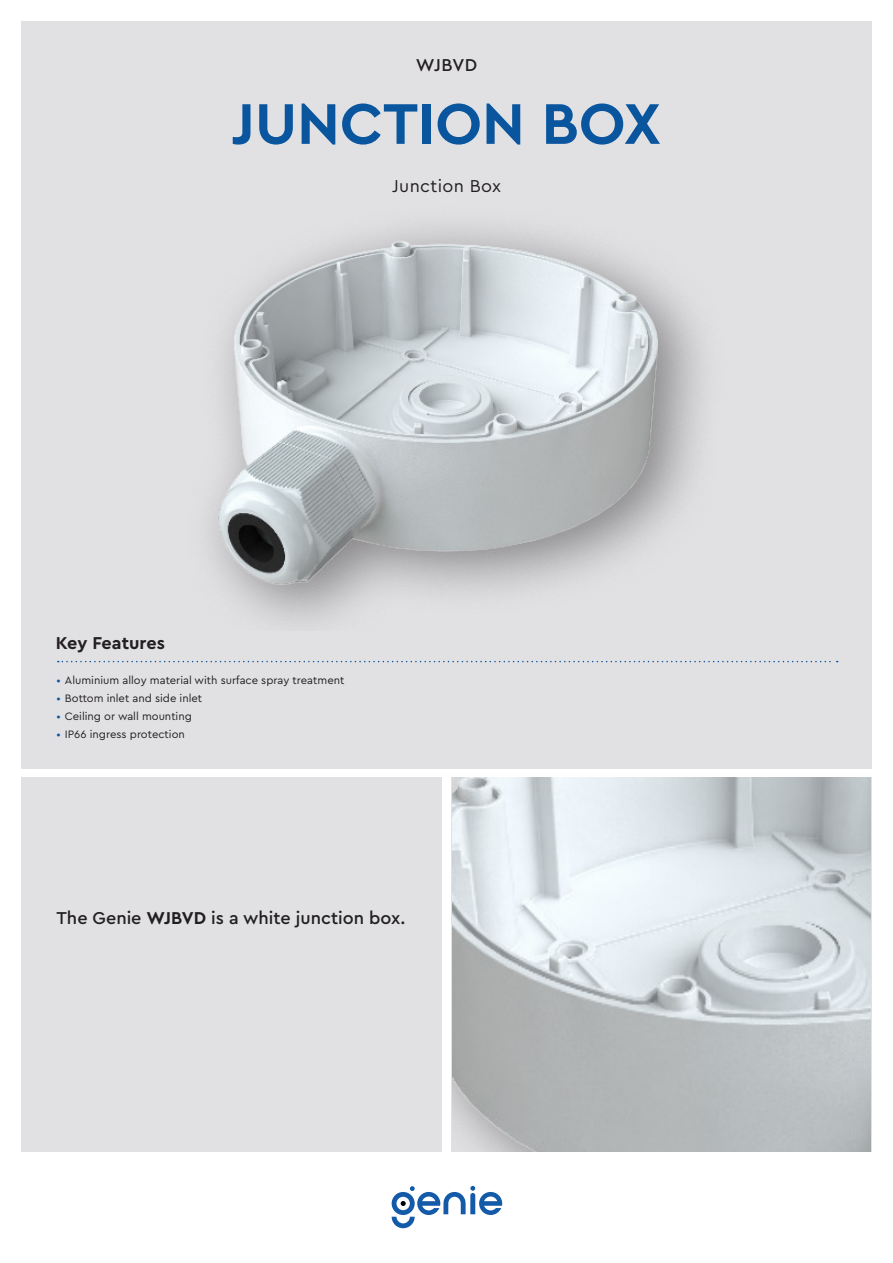
<style>
.page{position:relative;width:893px;height:1263px;background:#fff}
.page>*{position:absolute;margin:0;border:0;box-sizing:border-box;transform-origin:0 0}
.t1{font:700 60px "Cera Pro";color:#09559e}
.t2{font:500 18px "Cera Pro";color:#231f20}
.t3{font:18px "Cera Pro";letter-spacing:.02em;color:#231f20}
.t4{font:700 18px "Cera Pro";color:#231f20}
.t5{font:11.25px "Cera Pro";color:#231f20}
.s1{color:#09559e}
.s2{font-weight:700}
</style>
<div class="page">
<div style="left:21px;top:21px;width:851px;height:748px;background:#e1e1e4"></div>
<div style="left:21px;top:777px;width:421px;height:374px;background:#e1e1e4"></div>
<svg style="left:392px;top:1186px;width:110px;height:42px"></svg>
<img style="left:209px;top:225px;width:496px;height:399px">
<img style="left:452px;top:777px;width:418px;height:374px">
<svg style="left:58px;top:661px;width:780px;height:1px"></svg>
<p class="t2" style="left:416px;top:53px;width:63px">WJBVD</p>
<p class="t1" style="left:232px;top:84px;width:431px">JUNCTION BOX</p>
<p class="t3" style="left:392px;top:174px;width:110px">Junction Box</p>
<p class="t4" style="left:56px;top:631px;width:111px">Key Features</p>
<p class="t5" style="left:56px;top:673px;width:289px"><span class="s1">•</span> Aluminium alloy material with surface spray treatment</p>
<p class="t5" style="left:56px;top:691px;width:147px"><span class="s1">•</span> Bottom inlet and side inlet</p>
<p class="t5" style="left:56px;top:709px;width:137px"><span class="s1">•</span> Ceiling or wall mounting</p>
<p class="t5" style="left:56px;top:727px;width:130px"><span class="s1">•</span> IP66 ingress protection</p>
<p class="t2" style="left:56px;top:906px;width:350px">The Genie <span class="s2">WJBVD</span> is a white junction box.</p>
</div>
